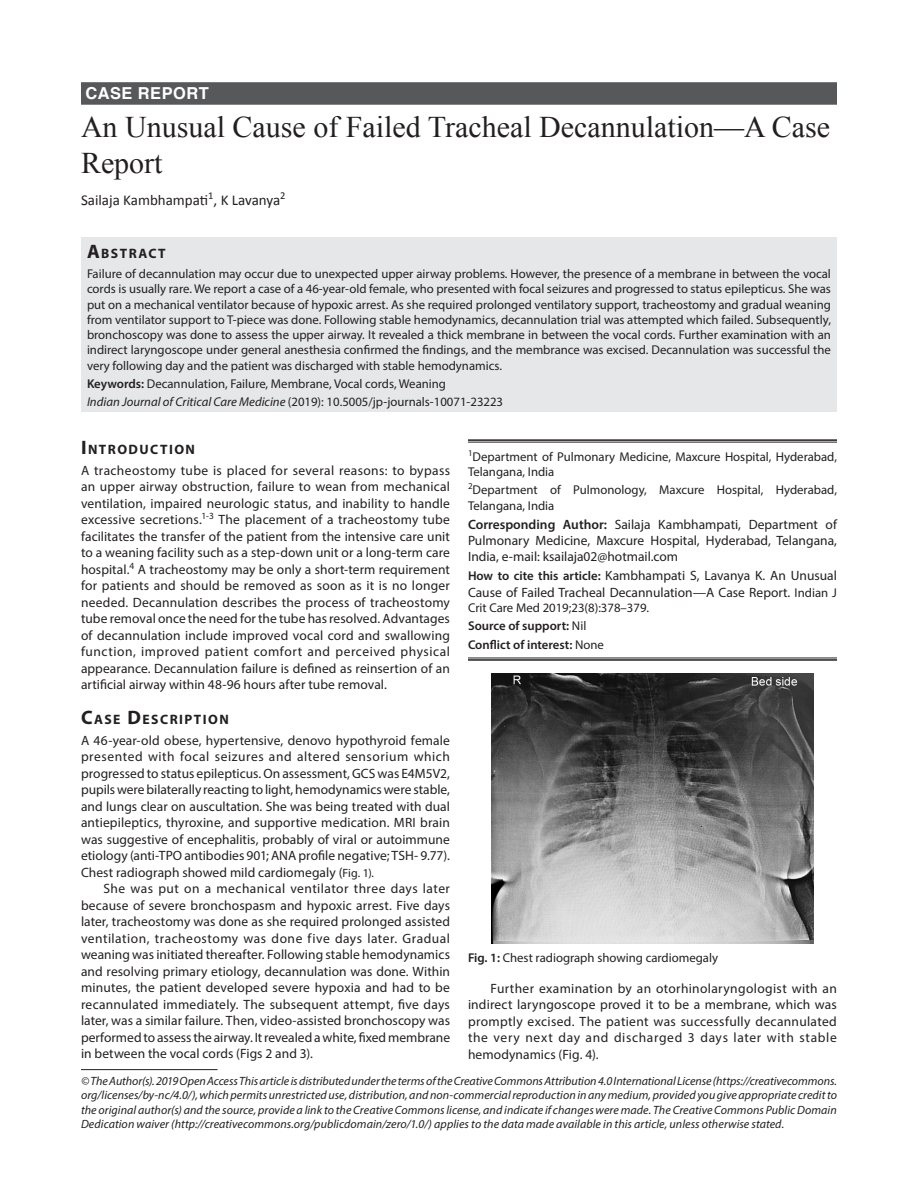
<style>
.page{position:relative;width:918px;height:1188px;background:#fff}
.page>*{position:absolute;margin:0;border:0;box-sizing:border-box;transform-origin:0 0}
.Article_Head{font:30px/36px "Times New Roman";color:#231f20}
.Article_Type{font:700 16.5px "Helvetica";letter-spacing:.025em;color:#fff}
.Author_Names{font:15px "Calibri";color:#231f20}
.A{font:700 13.65px "Myriad Pro";letter-spacing:.105em;color:#231f20}
.Text{font:13.5px/16.5px "Myriad Pro";letter-spacing:.005em;color:#231f20;text-align:justify}
.Authors_affiliation{font:13.5px/16.2px "Myriad Pro";color:#231f20;text-align:justify}
.Abstract{font:12.75px/15.3px "Myriad Pro";color:#231f20;text-align:justify}
.Authors_affiliation-2{font:12.75px/15.3px "Myriad Pro";color:#231f20}
.Authors_affiliation-3{font:600 12.75px "Myriad Pro";color:#231f20}
.Fig__Table__Flowchar{font:12.75px "Myriad Pro";color:#231f20}
.Bottom_1st_page{font:italic 12px/14.4px "Myriad Pro";letter-spacing:.005em;color:#231f20;text-align:justify}
.s1{font-size:19.5px}
.s2{font-weight:600}
.s3{font-style:italic}
.s4{font-size:12px}
.s5{font-weight:600;font-size:12.75px}
.s6{font-size:12.75px}
.s7{font-weight:400}
</style>
<div class="page">
<div style="left:81px;top:238px;width:756px;height:174px;background:#e6e7e9"></div>
<div style="left:81px;top:82px;width:756px;height:23px;background:#57585a"></div>
<hr style="left:468px;top:439px;width:369px;height:2px;background:#231f20">
<hr style="left:468px;top:442px;width:369px;height:1px;background:#231f20">
<hr style="left:468px;top:658px;width:369px;height:1px;background:#231f20">
<hr style="left:468px;top:659px;width:369px;height:2px;background:#231f20">
<hr style="left:81px;top:1069px;width:137px;height:1px;background:#231f20">
<img style="left:491px;top:674px;width:323px;height:270px">
<p class="Article_Type" style="left:86px;top:84px;width:125px">CASE REPORT</p>
<p class="Article_Head" style="left:81px;top:109px;width:751px">An Unusual Cause of Failed Tracheal Decannulation—A Case<br>Report</p>
<p class="Author_Names" style="left:81px;top:190px;width:206px">Sailaja Kambhampati<sup>1</sup>, K Lavanya<sup>2</sup></p>
<p class="A" style="left:87px;top:245px;width:80px"><span class="s1">A</span>BSTRACT</p>
<p class="Abstract" style="left:87px;top:266px;width:746px">Failure of decannulation may occur due to unexpected upper airway problems. However, the presence of a membrane in between the vocal cords is usually rare. We report a case of a 46-year-old female, who presented with focal seizures and progressed to status epilepticus. She was put on a mechanical ventilator because of hypoxic arrest. As she required prolonged ventilatory support, tracheostomy and gradual weaning from ventilator support to T-piece was done. Following stable hemodynamics, decannulation trial was attempted which failed. Subsequently, bronchoscopy was done to assess the upper airway. It revealed a thick membrane in between the vocal cords. Further examination with an indirect laryngoscope under general anesthesia confirmed the findings, and the membrance was excised. Decannulation was successful the very following day and the patient was discharged with stable hemodynamics.</p>
<p class="Abstract" style="left:87px;top:376px;width:361px"><span class="s2">Keywords:</span> Decannulation, Failure, Membrane, Vocal cords, Weaning</p>
<p class="Authors_affiliation-2" style="left:87px;top:394px;width:418px"><span class="s3">Indian Journal of Critical Care Medicine</span> (2019): 10.5005/jp-journals-10071-23223</p>
<p class="A" style="left:81px;top:440px;width:116px"><span class="s1">I</span>NTRODUCTION</p>
<p class="Text" style="left:81px;top:462px;width:371px">A tracheostomy tube is placed for several reasons: to bypass an upper airway obstruction, failure to wean from mechanical ventilation, impaired neurologic status, and inability to handle excessive secretions.<sup>1-3</sup> The placement of a tracheostomy tube facilitates the transfer of the patient from the intensive care unit to a weaning facility such as a step-down unit or a long-term care hospital.<sup>4</sup> A tracheostomy may be only a short-term requirement for patients and should be removed as soon as it is no longer needed. Decannulation describes the process of tracheostomy tube removal once the need for the tube has resolved. Advantages of decannulation include improved vocal cord and swallowing function, improved patient comfort and perceived physical appearance. Decannulation failure is defined as reinsertion of an artificial airway within 48-96 hours after tube removal.</p>
<p class="A" style="left:81px;top:710px;width:149px"><span class="s1">C</span>ASE <span class="s1">D</span>ESCRIPTION</p>
<p class="Text" style="left:81px;top:732px;width:371px">A 46-year-old obese, hypertensive, denovo hypothyroid female presented with focal seizures and altered sensorium which progressed to status epilepticus. On assessment, GCS was E4M5V2, pupils were bilaterally reacting to light, hemodynamics were stable, and lungs clear on auscultation. She was being treated with dual antiepileptics, thyroxine, and supportive medication. MRI brain was suggestive of encephalitis, probably of viral or autoimmune etiology (anti-TPO antibodies 901; ANA profile negative; TSH- 9.77).<br>Chest radiograph showed mild cardiomegaly (<span class="s4">Fig. 1).</span></p>
<p class="Text" style="left:81px;top:881px;width:371px;text-indent:22px">She was put on a mechanical ventilator three days later because of severe bronchospasm and hypoxic arrest. Five days later, tracheostomy was done as she required prolonged assisted ventilation, tracheostomy was done five days later. Gradual weaning was initiated thereafter. Following stable hemodynamics and resolving primary etiology, decannulation was done. Within minutes, the patient developed severe hypoxia and had to be recannulated immediately. The subsequent attempt, five days later, was a similar failure. Then, video-assisted bronchoscopy was performed to assess the airway. It revealed a white, fixed membrane in between the vocal cords (Figs 2 and 3).</p>
<p class="Authors_affiliation-2" style="left:468px;top:449px;width:371px"><sup>1</sup>Department of Pulmonary Medicine, Maxcure Hospital, Hyderabad,<br>Telangana, India</p>
<p class="Authors_affiliation-2" style="left:468px;top:482px;width:370px"><sup>2</sup>Department of Pulmonology, Maxcure Hospital, Hyderabad,<br>Telangana, India</p>
<p class="Authors_affiliation" style="left:468px;top:516px;width:371px"><span class="s2">Corresponding Author:</span> Sailaja Kambhampati, Department of Pulmonary Medicine, Maxcure Hospital, Hyderabad, Telangana, India, e-mail: ksailaja02@hotmail.com</p>
<p class="Authors_affiliation" style="left:468px;top:568px;width:371px"><span class="s5">How to cite this article:</span> Kambhampati S, Lavanya K. An Unusual<br>Cause of Failed Tracheal Decannulation—A Case Report. <span class="s6">Indian J</span></p>
<p class="Authors_affiliation-2" style="left:468px;top:600px;width:183px">Crit Care Med 2019;23(8):378–379.</p>
<p class="Authors_affiliation-3" style="left:468px;top:618px;width:120px">Source of support: <span class="s7">Nil</span></p>
<p class="Authors_affiliation-3" style="left:468px;top:636px;width:137px">Conflict of interest: <span class="s7">None</span></p>
<p class="Fig__Table__Flowchar" style="left:468px;top:950px;width:252px"><span class="s2">Fig. 1:</span> Chest radiograph showing cardiomegaly</p>
<p class="Text" style="left:468px;top:980px;width:370px;text-indent:22px">Further examination by an otorhinolaryngologist with an indirect laryngoscope proved it to be a membrane, which was promptly excised. The patient was successfully decannulated the very next day and discharged 3 days later with stable hemodynamics (Fig. 4).</p>
<p class="Bottom_1st_page" style="left:81px;top:1074px;width:758px">© The Author(s). 2019 Open Access This article is distributed under the terms of the Creative Commons Attribution 4.0 International License (https://creativecommons. org/licenses/by-nc/4.0/), which permits unrestricted use, distribution, and non-commercial reproduction in any medium, provided you give appropriate credit to the original author(s) and the source, provide a link to the Creative Commons license, and indicate if changes were made. The Creative Commons Public Domain Dedication waiver (http://creativecommons.org/publicdomain/zero/1.0/) applies to the data made available in this article, unless otherwise stated.</p>
</div>
